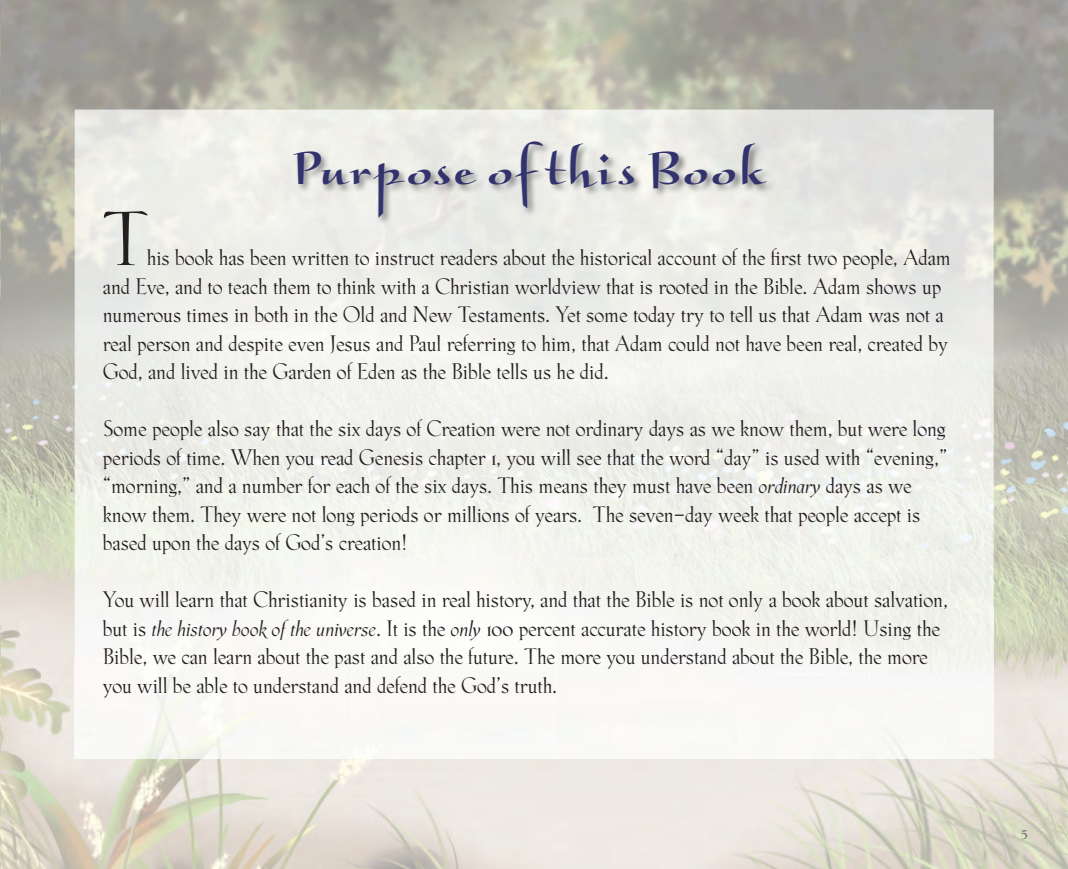
<style>
.page{position:relative;width:1068px;height:869px;background:#fff}
.page>*{position:absolute;margin:0;border:0;box-sizing:border-box;transform-origin:0 0}
.t1{font:72px "Phaistos Roman";color:#231f20}
.t2{font:48px "Braganza ITC";letter-spacing:.01em;color:#32336d}
.t3{font:21px/28.5px "Phaistos Roman";color:#231f20}
.t4{font:15px "Phaistos Roman";color:#57585a}
.s1{font-family:"Phaistos";font-style:italic}
</style>
<div class="page">
<img style="left:0;top:3px;width:1px;height:862px">
<img style="left:978px;top:145px;width:89px;height:724px">
<img style="left:1px;top:145px;width:102px;height:724px">
<img style="left:103px;top:758px;width:875px;height:111px">
<img style="left:75px;top:159px;width:254px;height:599px">
<img style="left:292px;top:140px;width:483px;height:86px">
<h2 class="t2" style="left:292px;top:139px;width:474px">Purpose of this Book</h2>
<h1 class="t1" style="left:103px;top:195px;width:47px">T</h1>
<p class="t3" style="left:103px;top:243px;width:849px;text-indent:44px">his book has been written to instruct readers about the historical account of the first two people, Adam and Eve, and to teach them to think with a Christian worldview that is rooted in the Bible. Adam shows up numerous times in both in the Old and New Testaments. Yet some today try to tell us that Adam was not a real person and despite even Jesus and Paul referring to him, that Adam could not have been real, created by God, and lived in the Garden of Eden as the Bible tells us he did.</p>
<p class="t3" style="left:103px;top:414px;width:845px">Some people also say that the six days of Creation were not ordinary days as we know them, but were long periods of time. When you read Genesis chapter 1, you will see that the word “day” is used with “evening,” “morning,” and a number for each of the six days. This means they must have been <span class="s1">ordinary</span> days as we know them. They were not long periods or millions of years. The seven-day week that people accept is based upon the days of God’s creation!</p>
<p class="t3" style="left:103px;top:585px;width:846px">You will learn that Christianity is based in real history, and that the Bible is not only a book about salvation, but is <span class="s1">the history book of the universe</span>. It is the <span class="s1">only</span> 100 percent accurate history book in the world! Using the Bible, we can learn about the past and also the future. The more you understand about the Bible, the more you will be able to understand and defend the God’s truth.</p>
<p class="t4" style="left:1021px;top:822px;width:7px">5</p>
</div>
